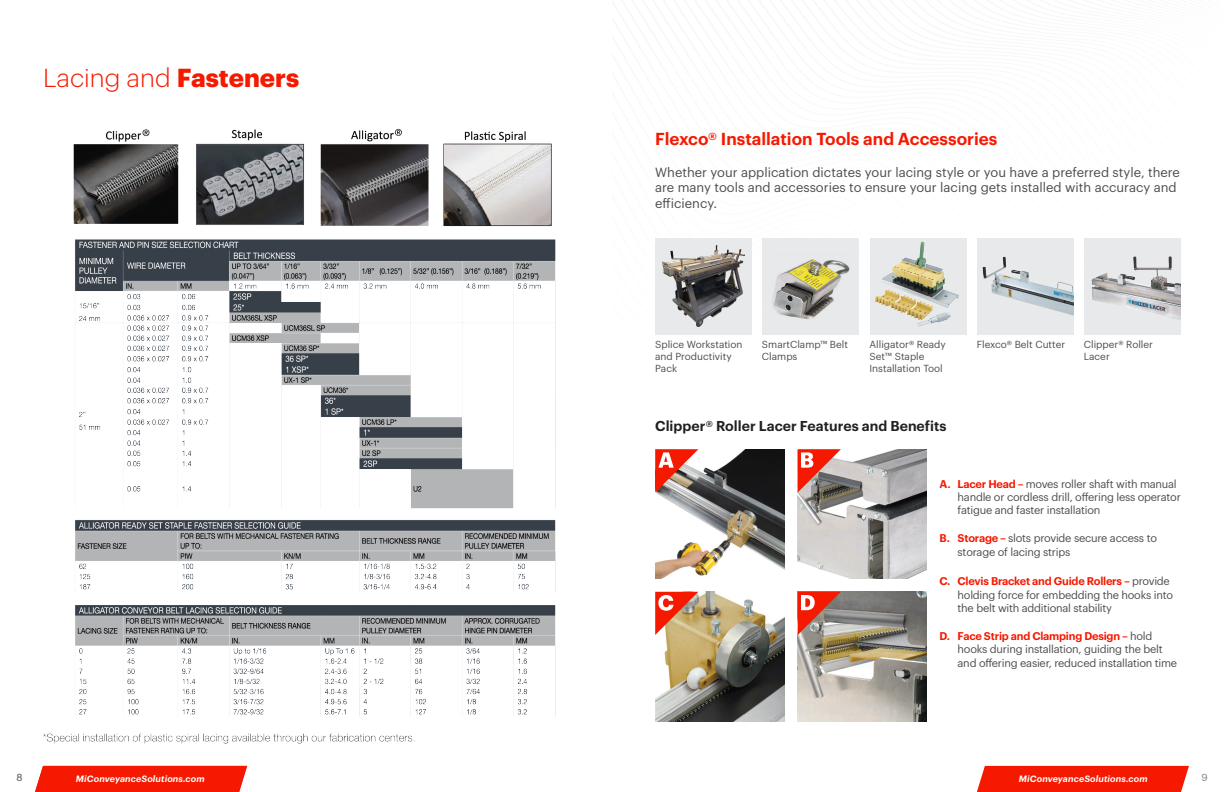
<style>
.page{position:relative;width:1224px;height:792px;background:#fff}
.page>*{position:absolute;margin:0;border:0;box-sizing:border-box;transform-origin:0 0}
.t1{font:300 25.5px "Graphik";color:#f51900}
.t2{font:600 17px "Graphik";color:#f51900}
.t3{font:600 14px "Graphik";color:#231f20}
.t4{font:13px/15.6px "Graphik";color:#4d4d4d}
.t5{font:11px/13.2px "Graphik";letter-spacing:-.02em;color:#4d4d4d}
.t6{font:10px/12px "Graphik";color:#4d4d4d}
.t7{font:10px "Graphik";color:#808080}
.t8{font:italic 600 9px "Graphik";letter-spacing:.015em;color:#fff}
.s1{font-weight:700}
.s2{font-weight:600;color:#f51900}
</style>
<div class="page">
<div style="left:977px;top:766px;width:212px;height:26px;background:#f51900"></div>
<img style="left:73px;top:128px;width:483px;height:381px">
<div style="left:762px;top:238px;width:97px;height:97px;background:#e8e9eb"></div>
<img style="left:772px;top:259px;width:78px;height:61px">
<img style="left:870px;top:238px;width:96px;height:97px">
<div style="left:977px;top:238px;width:97px;height:97px;background:#e8e9eb"></div>
<img style="left:982px;top:256px;width:92px;height:60px">
<div style="left:1084px;top:238px;width:97px;height:97px;background:#e8e9eb"></div>
<img style="left:1091px;top:256px;width:90px;height:64px">
<div style="left:655px;top:238px;width:97px;height:97px;background:#e8e9eb"></div>
<img style="left:663px;top:246px;width:81px;height:80px">
<img style="left:655px;top:449px;width:129px;height:129px">
<img style="left:798px;top:449px;width:129px;height:129px">
<img style="left:655px;top:592px;width:129px;height:129px">
<img style="left:798px;top:592px;width:129px;height:129px">
<svg style="left:655px;top:449px;width:43px;height:43px;background:#d37365"></svg>
<svg style="left:655px;top:592px;width:43px;height:43px;background:#d75"></svg>
<svg style="left:798px;top:449px;width:43px;height:43px;background:#c86c60"></svg>
<svg style="left:798px;top:592px;width:43px;height:43px;background:#c86d61"></svg>
<img style="left:75px;top:520px;width:481px;height:72px">
<img style="left:43px;top:605px;width:513px;height:139px">
<div style="left:35px;top:766px;width:212px;height:26px;background:#f51900"></div>
<p class="t1" style="left:43px;top:60px;width:258px">Lacing and <span class="s1">Fasteners</span></p>
<p class="t2" style="left:655px;top:126px;width:344px">Flexco® Installation Tools and Accessories</p>
<p class="t4" style="left:655px;top:163px;width:526px">Whether your application dictates your lacing style or you have a preferred style, there are many tools and accessories to ensure your lacing gets installed with accuracy and efficiency.</p>
<p class="t6" style="left:655px;top:338px;width:89px">Splice Workstation and Productivity<br>Pack</p>
<p class="t6" style="left:762px;top:338px;width:87px">SmartClamp™ Belt<br>Clamps</p>
<p class="t6" style="left:870px;top:338px;width:78px">Alligator® Ready<br>Set™ Staple<br>Installation Tool</p>
<p class="t6" style="left:977px;top:338px;width:90px">Flexco® Belt Cutter</p>
<p class="t6" style="left:1084px;top:338px;width:71px">Clipper® Roller<br>Lacer</p>
<p class="t3" style="left:655px;top:415px;width:293px">Clipper® Roller Lacer Features and Benefits</p>
<p class="t5" style="left:958px;top:476px;width:225px;text-indent:-18px"><span class="s2">A. Lacer Head –</span> moves roller shaft with manual handle or cordless drill, offering less operator fatigue and faster installation</p>
<p class="t5" style="left:958px;top:531px;width:201px;text-indent:-18px"><span class="s2">B. Storage –</span> slots provide secure access to storage of lacing strips</p>
<p class="t5" style="left:958px;top:574px;width:217px;text-indent:-18px"><span class="s2">C. Clevis Bracket and Guide Rollers –</span> provide holding force for embedding the hooks into the belt with additional stability</p>
<p class="t5" style="left:958px;top:629px;width:221px;text-indent:-18px"><span class="s2">D. Face Strip and Clamping Design –</span> hold hooks during installation, guiding the belt and offering easier, reduced installation time</p>
<p class="t7" style="left:16px;top:770px;width:8px">8</p>
<p class="t8" style="left:82px;top:772px;width:118px">MiRepairandServices.com</p>
<p class="t8" style="left:1019px;top:772px;width:130px">MiConveyanceSolutions.com</p>
<p class="t8" style="left:76px;top:772px;width:130px">MiConveyanceSolutions.com</p>
<p class="t7" style="left:1201px;top:770px;width:8px">9</p>
</div>
